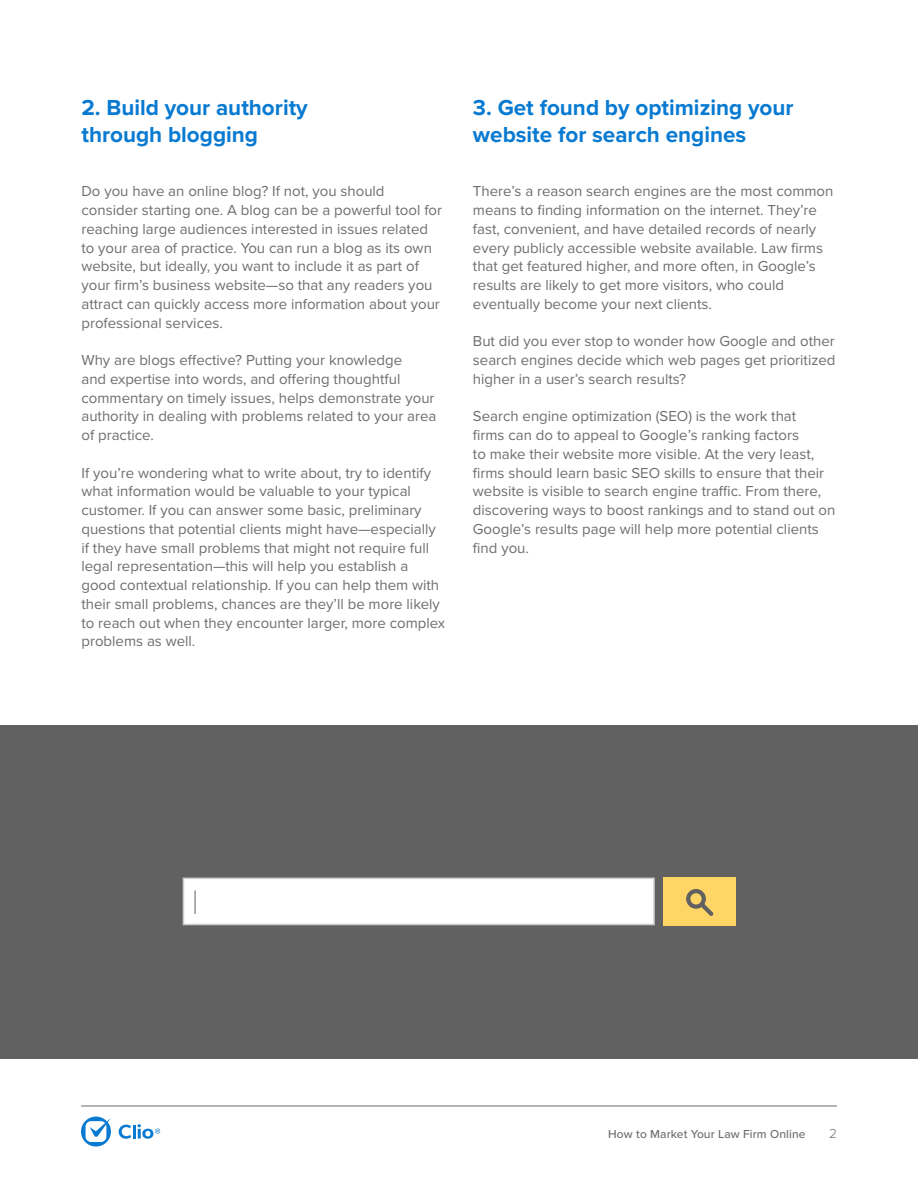
<style>
.page{position:relative;width:918px;height:1188px;background:#fff}
.page>*{position:absolute;margin:0;border:0;box-sizing:border-box;transform-origin:0 0}
.t1{font:700 22.5px/27px "Proxima Nova";color:#087ad1}
.t2{font:15px/18.8px "Proxima Nova";color:#6d6e70}
.t3{font:300 13.5px "Proxima Nova";color:#6d6e70}
.t4{font:500 12px "Proxima Nova";letter-spacing:.01em;color:#6d6e70}
</style>
<div class="page">
<svg style="left:119px;top:1124px;width:41px;height:15px"></svg>
<svg style="left:81px;top:1117px;width:30px;height:30px"></svg>
<hr style="left:81px;top:1106px;width:756px;height:1px;background:#6d6e70">
<div style="left:0;top:725px;width:918px;height:334px;background:#616161"></div>
<svg style="left:183px;top:878px;width:472px;height:47px;background:#fbfbfb"></svg>
<div style="left:663px;top:878px;width:73px;height:48px;background:#ffd666"></div>
<svg style="left:686px;top:889px;width:28px;height:27px"></svg>
<hr style="left:194px;top:891px;width:2px;height:23px;background:#919496">
<h1 class="t1" style="left:81px;top:94px;width:228px">2. Build your authority through blogging</h1>
<h1 class="t1" style="left:473px;top:94px;width:322px">3. Get found by optimizing your website for search engines</h1>
<p class="t2" style="left:81px;top:182px;width:362px">Do you have an online blog? If not, you should consider starting one. A blog can be a powerful tool for reaching large audiences interested in issues related to your area of practice. You can run a blog as its own website, but ideally, you want to include it as part of your firm’s business website—so that any readers you attract can quickly access more information about your professional services.</p>
<p class="t2" style="left:81px;top:351px;width:356px">Why are blogs effective? Putting your knowledge<br>and expertise into words, and offering thoughtful commentary on timely issues, helps demonstrate your authority in dealing with problems related to your area of practice.</p>
<p class="t2" style="left:81px;top:464px;width:365px">If you’re wondering what to write about, try to identify what information would be valuable to your typical customer. If you can answer some basic, preliminary questions that potential clients might have—especially if they have small problems that might not require full legal representation—this will help you establish a good contextual relationship. If you can help them with their small problems, chances are they’ll be more likely to reach out when they encounter larger, more complex problems as well.</p>
<p class="t2" style="left:473px;top:182px;width:362px">There’s a reason search engines are the most common means to finding information on the internet. They’re fast, convenient, and have detailed records of nearly every publicly accessible website available. Law firms that get featured higher, and more often, in Google’s results are likely to get more visitors, who could eventually become your next clients.</p>
<p class="t2" style="left:473px;top:332px;width:364px;text-align:justify">But did you ever stop to wonder how Google and other search engines decide which web pages get prioritized higher in a user’s search results?</p>
<p class="t2" style="left:473px;top:407px;width:364px">Search engine optimization (SEO) is the work that<br>firms can do to appeal to Google’s ranking factors<br>to make their website more visible. At the very least, firms should learn basic SEO skills to ensure that their website is visible to search engine traffic. From there, discovering ways to boost rankings and to stand out on Google’s results page will help more potential clients find you.</p>
<p class="t4" style="left:608px;top:1125px;width:199px">How to Market Your Law Firm Online</p>
<p class="t3" style="left:829px;top:1123px;width:9px">2</p>
</div>
